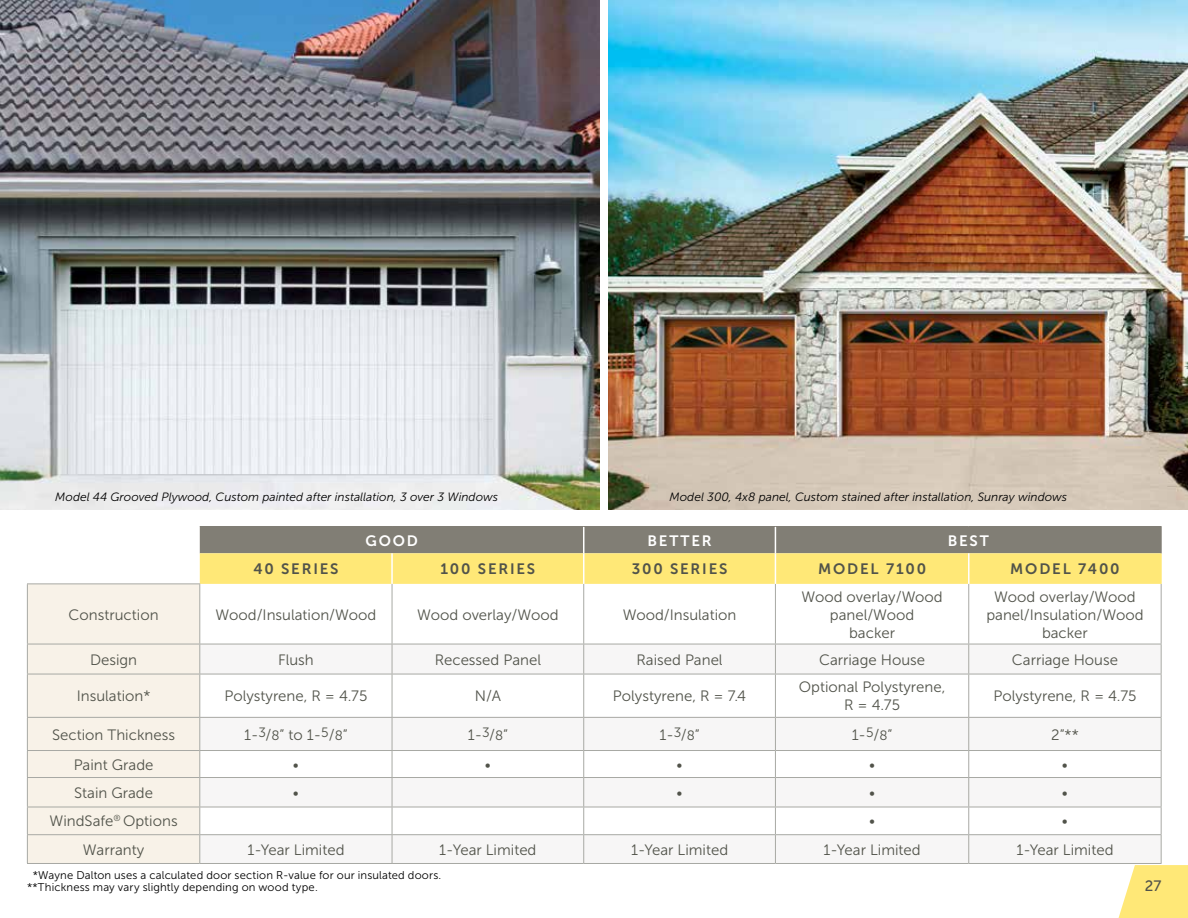
<style>
.page{position:relative;width:1188px;height:918px;background:#fff}
.page>*{position:absolute;margin:0;border:0;box-sizing:border-box;transform-origin:0 0}
.t1{font:15px/18px "Museo Sans 300";color:#51534a;text-align:center}
.t2{font:15px "Museo Sans 700";letter-spacing:.12em;color:#51534a}
.t3{font:15px "Museo Sans 700";letter-spacing:.12em;color:#fff}
.t4{font:15px "Museo Sans 500";color:#51534a}
.t5{font:italic 12px "Museo Sans 300";color:#000}
.t6{font:11.25px/12px "Museo Sans 300";letter-spacing:.015em;color:#000}
.s1{font-size:13.5px}
</style>
<div class="page">
<img style="left:0;top:0;width:599px;height:510px">
<img style="left:608px;top:0;width:580px;height:510px">
<div style="left:28px;top:585px;width:171px;height:278px;background:#f8f2e8"></div>
<svg style="left:200px;top:645px;width:961px;height:218px;fill:#f7f6f6"></svg>
<hr style="left:392px;top:584px;width:1px;height:60px;background:#a8a9a4">
<hr style="left:583px;top:584px;width:1px;height:60px;background:#a8a9a4">
<hr style="left:775px;top:584px;width:1px;height:60px;background:#a8a9a4">
<hr style="left:968px;top:584px;width:1px;height:60px;background:#a8a9a4">
<hr style="left:1161px;top:584px;width:1px;height:60px;background:#a8a9a4">
<hr style="left:27px;top:644px;width:1px;height:30px;background:#a8a9a4">
<hr style="left:200px;top:644px;width:192px;height:1px;background:#a8a9a4">
<hr style="left:199px;top:644px;width:1px;height:30px;background:#a8a9a4">
<hr style="left:392px;top:644px;width:192px;height:1px;background:#a8a9a4">
<hr style="left:392px;top:644px;width:1px;height:30px;background:#a8a9a4">
<hr style="left:584px;top:644px;width:191px;height:1px;background:#a8a9a4">
<hr style="left:583px;top:644px;width:1px;height:30px;background:#a8a9a4">
<hr style="left:775px;top:644px;width:194px;height:1px;background:#a8a9a4">
<hr style="left:775px;top:644px;width:1px;height:30px;background:#a8a9a4">
<hr style="left:969px;top:644px;width:193px;height:1px;background:#a8a9a4">
<hr style="left:968px;top:644px;width:1px;height:30px;background:#a8a9a4">
<hr style="left:1161px;top:644px;width:1px;height:30px;background:#a8a9a4">
<hr style="left:27px;top:674px;width:173px;height:1px;background:#a8a9a4">
<hr style="left:27px;top:674px;width:1px;height:43px;background:#a8a9a4">
<hr style="left:200px;top:674px;width:192px;height:1px;background:#a8a9a4">
<hr style="left:199px;top:674px;width:1px;height:43px;background:#a8a9a4">
<hr style="left:392px;top:674px;width:192px;height:1px;background:#a8a9a4">
<hr style="left:392px;top:674px;width:1px;height:43px;background:#a8a9a4">
<hr style="left:584px;top:674px;width:191px;height:1px;background:#a8a9a4">
<hr style="left:583px;top:674px;width:1px;height:43px;background:#a8a9a4">
<hr style="left:775px;top:674px;width:194px;height:1px;background:#a8a9a4">
<hr style="left:775px;top:674px;width:1px;height:43px;background:#a8a9a4">
<hr style="left:969px;top:674px;width:193px;height:1px;background:#a8a9a4">
<hr style="left:968px;top:674px;width:1px;height:43px;background:#a8a9a4">
<hr style="left:1161px;top:674px;width:1px;height:43px;background:#a8a9a4">
<hr style="left:27px;top:717px;width:173px;height:1px;background:#a8a9a4">
<hr style="left:27px;top:718px;width:1px;height:32px;background:#a8a9a4">
<hr style="left:200px;top:717px;width:192px;height:1px;background:#a8a9a4">
<hr style="left:199px;top:718px;width:1px;height:32px;background:#a8a9a4">
<hr style="left:392px;top:717px;width:192px;height:1px;background:#a8a9a4">
<hr style="left:392px;top:718px;width:1px;height:32px;background:#a8a9a4">
<hr style="left:584px;top:717px;width:191px;height:1px;background:#a8a9a4">
<hr style="left:583px;top:718px;width:1px;height:32px;background:#a8a9a4">
<hr style="left:775px;top:717px;width:194px;height:1px;background:#a8a9a4">
<hr style="left:775px;top:718px;width:1px;height:32px;background:#a8a9a4">
<hr style="left:969px;top:717px;width:193px;height:1px;background:#a8a9a4">
<hr style="left:968px;top:718px;width:1px;height:32px;background:#a8a9a4">
<hr style="left:1161px;top:718px;width:1px;height:32px;background:#a8a9a4">
<hr style="left:27px;top:750px;width:173px;height:1px;background:#a8a9a4">
<hr style="left:200px;top:750px;width:192px;height:1px;background:#a8a9a4">
<hr style="left:392px;top:750px;width:192px;height:1px;background:#a8a9a4">
<hr style="left:584px;top:750px;width:191px;height:1px;background:#a8a9a4">
<hr style="left:775px;top:750px;width:194px;height:1px;background:#a8a9a4">
<hr style="left:969px;top:750px;width:193px;height:1px;background:#a8a9a4">
<hr style="left:27px;top:777px;width:173px;height:1px;background:#a8a9a4">
<hr style="left:200px;top:777px;width:192px;height:1px;background:#a8a9a4">
<hr style="left:392px;top:777px;width:192px;height:1px;background:#a8a9a4">
<hr style="left:584px;top:777px;width:191px;height:1px;background:#a8a9a4">
<hr style="left:775px;top:777px;width:194px;height:1px;background:#a8a9a4">
<hr style="left:969px;top:777px;width:193px;height:1px;background:#a8a9a4">
<hr style="left:27px;top:807px;width:173px;height:1px;background:#a8a9a4">
<hr style="left:200px;top:807px;width:192px;height:1px;background:#a8a9a4">
<hr style="left:392px;top:807px;width:192px;height:1px;background:#a8a9a4">
<hr style="left:584px;top:807px;width:191px;height:1px;background:#a8a9a4">
<hr style="left:775px;top:807px;width:194px;height:1px;background:#a8a9a4">
<hr style="left:969px;top:807px;width:193px;height:1px;background:#a8a9a4">
<hr style="left:27px;top:834px;width:173px;height:1px;background:#a8a9a4">
<svg style="left:27px;top:751px;width:1px;height:112px"></svg>
<hr style="left:200px;top:834px;width:192px;height:1px;background:#a8a9a4">
<svg style="left:199px;top:751px;width:1px;height:112px"></svg>
<hr style="left:392px;top:834px;width:192px;height:1px;background:#a8a9a4">
<svg style="left:392px;top:751px;width:1px;height:112px"></svg>
<hr style="left:584px;top:834px;width:191px;height:1px;background:#a8a9a4">
<svg style="left:583px;top:751px;width:1px;height:112px"></svg>
<hr style="left:775px;top:834px;width:194px;height:1px;background:#a8a9a4">
<svg style="left:775px;top:751px;width:1px;height:112px"></svg>
<hr style="left:969px;top:834px;width:193px;height:1px;background:#a8a9a4">
<svg style="left:968px;top:751px;width:1px;height:112px"></svg>
<hr style="left:27px;top:863px;width:173px;height:1px;background:#a8a9a4">
<hr style="left:200px;top:863px;width:192px;height:1px;background:#a8a9a4">
<hr style="left:392px;top:863px;width:192px;height:1px;background:#a8a9a4">
<hr style="left:584px;top:863px;width:191px;height:1px;background:#a8a9a4">
<hr style="left:775px;top:863px;width:194px;height:1px;background:#a8a9a4">
<hr style="left:969px;top:863px;width:193px;height:1px;background:#a8a9a4">
<hr style="left:199px;top:584px;width:1px;height:60px;background:#a8a9a4">
<hr style="left:27px;top:644px;width:173px;height:1px;background:#a8a9a4">
<hr style="left:200px;top:526px;width:192px;height:1px;background:#817e75">
<hr style="left:392px;top:526px;width:192px;height:1px;background:#817e75">
<hr style="left:584px;top:526px;width:191px;height:1px;background:#817e75">
<hr style="left:775px;top:526px;width:194px;height:1px;background:#817e75">
<hr style="left:969px;top:526px;width:193px;height:1px;background:#817e75">
<svg style="left:200px;top:527px;width:962px;height:57px;background:#c5b776"></svg>
<hr style="left:27px;top:584px;width:173px;height:1px;background:#a8a9a4">
<hr style="left:27px;top:584px;width:1px;height:60px;background:#a8a9a4">
<svg style="left:1119px;top:751px;width:69px;height:167px"></svg>
<p class="t5" style="left:55px;top:490px;width:444px">Model 44 Grooved Plywood, Custom painted after installation, 3 over 3 Windows</p>
<p class="t5" style="left:670px;top:490px;width:399px">Model 300, 4x8 panel, Custom stained after installation, Sunray windows</p>
<p class="t3" style="left:366px;top:532px;width:54px">GOOD</p>
<p class="t3" style="left:647px;top:532px;width:66px">BETTER</p>
<p class="t3" style="left:948px;top:532px;width:43px">BEST</p>
<p class="t2" style="left:253px;top:561px;width:87px">40 SERIES</p>
<p class="t2" style="left:441px;top:561px;width:96px">100 SERIES</p>
<p class="t2" style="left:632px;top:561px;width:97px">300 SERIES</p>
<p class="t2" style="left:818px;top:561px;width:110px">MODEL 7100</p>
<p class="t2" style="left:1010px;top:561px;width:111px">MODEL 7400</p>
<p class="t1" style="left:69px;top:606px;width:91px">Construction</p>
<p class="t1" style="left:216px;top:606px;width:162px">Wood/Insulation/Wood</p>
<p class="t1" style="left:417px;top:606px;width:143px">Wood overlay/Wood</p>
<p class="t1" style="left:623px;top:606px;width:115px">Wood/Insulation</p>
<p class="t1" style="left:801px;top:588px;width:143px">Wood overlay/Wood panel/Wood<br>backer</p>
<p class="t1" style="left:986px;top:588px;width:159px">Wood overlay/Wood panel/Insulation/Wood backer</p>
<p class="t1" style="left:90px;top:651px;width:49px">Design</p>
<p class="t1" style="left:278px;top:651px;width:37px">Flush</p>
<p class="t1" style="left:435px;top:651px;width:108px">Recessed Panel</p>
<p class="t1" style="left:637px;top:651px;width:88px">Raised Panel</p>
<p class="t1" style="left:819px;top:651px;width:108px">Carriage House</p>
<p class="t1" style="left:1012px;top:651px;width:108px">Carriage House</p>
<p class="t1" style="left:77px;top:687px;width:75px">Insulation*</p>
<p class="t1" style="left:224px;top:687px;width:145px">Polystyrene, R = 4.75</p>
<p class="t1" style="left:475px;top:687px;width:28px">N/A</p>
<p class="t1" style="left:613px;top:687px;width:135px">Polystyrene, R = 7.4</p>
<p class="t1" style="left:799px;top:678px;width:148px">Optional Polystyrene,<br>R = 4.75</p>
<p class="t1" style="left:993px;top:687px;width:145px">Polystyrene, R = 4.75</p>
<p class="t1" style="left:52px;top:726px;width:124px">Section Thickness</p>
<p class="t1" style="left:244px;top:726px;width:105px">1-<sup>3</sup>/<span class="s1">8</span>” to 1-<sup>5</sup>/<span class="s1">8</span>”</p>
<p class="t1" style="left:468px;top:726px;width:42px">1-<sup>3</sup>/<span class="s1">8</span>”</p>
<p class="t1" style="left:659px;top:726px;width:42px">1-<sup>3</sup>/<span class="s1">8</span>”</p>
<p class="t1" style="left:852px;top:726px;width:42px">1-<sup>5</sup>/<span class="s1">8</span>”</p>
<p class="t1" style="left:1051px;top:726px;width:29px">2”**</p>
<p class="t1" style="left:74px;top:756px;width:81px">Paint Grade</p>
<p class="t1" style="left:293px;top:756px;width:8px">•</p>
<p class="t1" style="left:485px;top:756px;width:8px">•</p>
<p class="t1" style="left:677px;top:756px;width:8px">•</p>
<p class="t1" style="left:869px;top:756px;width:8px">•</p>
<p class="t1" style="left:1062px;top:756px;width:8px">•</p>
<p class="t1" style="left:74px;top:784px;width:80px">Stain Grade</p>
<p class="t1" style="left:293px;top:784px;width:8px">•</p>
<p class="t1" style="left:677px;top:784px;width:8px">•</p>
<p class="t1" style="left:869px;top:784px;width:8px">•</p>
<p class="t1" style="left:1062px;top:784px;width:8px">•</p>
<p class="t1" style="left:50px;top:812px;width:130px">WindSafe<sup>®</sup> Options</p>
<p class="t1" style="left:869px;top:812px;width:8px">•</p>
<p class="t1" style="left:1062px;top:812px;width:8px">•</p>
<p class="t1" style="left:83px;top:841px;width:63px">Warranty</p>
<p class="t1" style="left:247px;top:841px;width:99px">1-Year Limited</p>
<p class="t1" style="left:439px;top:841px;width:99px">1-Year Limited</p>
<p class="t1" style="left:631px;top:841px;width:99px">1-Year Limited</p>
<p class="t1" style="left:824px;top:841px;width:99px">1-Year Limited</p>
<p class="t1" style="left:1016px;top:841px;width:99px">1-Year Limited</p>
<p class="t6" style="left:27px;top:869px;width:416px;text-indent:6px">*Wayne Dalton uses a calculated door section R-value for our insulated doors. **Thickness may vary slightly depending on wood type.</p>
<p class="t4" style="left:1145px;top:878px;width:18px">27</p>
</div>
